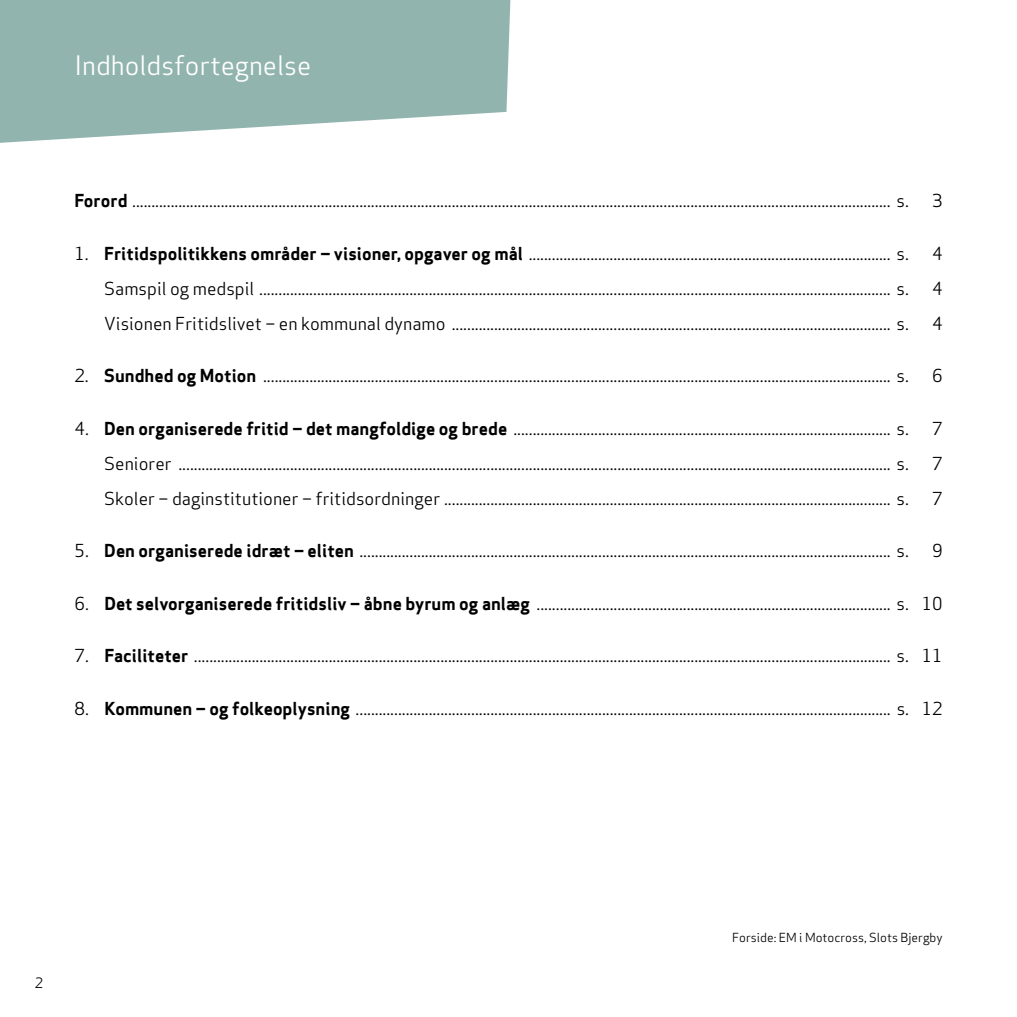
<style>
.page{position:relative;width:1017px;height:1017px;background:#fff}
.page>*{position:absolute;margin:0;border:0;box-sizing:border-box;transform-origin:0 0}
.t1{font:26.25px "Apex Sans Book T";color:#fff}
.t2{font:17.5px "Apex Sans Book T";color:#000}
.t3{font:14px "Apex Sans Book T";color:#000}
.t4{font:12.25px "Apex Sans Book ST";color:#000}
.s1{font-family:"Apex Sans Bold T"}
</style>
<div class="page">
<svg style="left:0;top:0;width:510px;height:143px;background:#9dbcb6"></svg>
<h1 class="t1" style="left:74px;top:49px;width:238px">Indholdsfortegnelse</h1>
<p class="t2" style="left:74px;top:190px;width:836px"><span class="s1">Forord</span> ..................................................................................................................................................................................................... s.</p>
<p class="t2" style="left:932px;top:190px;width:12px">3</p>
<p class="t2" style="left:74px;top:242px;width:836px">1. <span class="s1">Fritidspolitikkens områder – visioner, opgaver og mål</span> .............................................................................................. s.</p>
<p class="t2" style="left:932px;top:242px;width:12px">4</p>
<p class="t2" style="left:104px;top:277px;width:806px">Samspil og medspil .................................................................................................................................................................... s.</p>
<p class="t2" style="left:932px;top:277px;width:12px">4</p>
<p class="t2" style="left:104px;top:312px;width:806px">Visionen Fritidslivet – en kommunal dynamo .................................................................................................................. s.</p>
<p class="t2" style="left:932px;top:312px;width:12px">4</p>
<p class="t2" style="left:74px;top:365px;width:836px">2. <span class="s1">Sundhed og Motion</span> ................................................................................................................................................................... s.</p>
<p class="t2" style="left:932px;top:365px;width:12px">6</p>
<p class="t2" style="left:74px;top:417px;width:836px">4. <span class="s1">Den organiserede fritid – det mangfoldige og brede</span> .................................................................................................. s.</p>
<p class="t2" style="left:932px;top:417px;width:12px">7</p>
<p class="t2" style="left:104px;top:452px;width:806px">Seniorer ......................................................................................................................................................................................... s.</p>
<p class="t2" style="left:932px;top:452px;width:12px">7</p>
<p class="t2" style="left:104px;top:487px;width:806px">Skoler – daginstitutioner – fritidsordninger .................................................................................................................... s.</p>
<p class="t2" style="left:932px;top:487px;width:12px">7</p>
<p class="t2" style="left:75px;top:540px;width:836px">5. <span class="s1">Den organiserede idræt – eliten</span> .......................................................................................................................................... s.</p>
<p class="t2" style="left:932px;top:540px;width:12px">9</p>
<p class="t2" style="left:75px;top:592px;width:870px">6. <span class="s1">Det selvorganiserede fritidsliv – åbne byrum og anlæg</span> ............................................................................................ s. 10</p>
<p class="t2" style="left:75px;top:645px;width:870px">7. <span class="s1">Faciliteter</span> ..................................................................................................................................................................................... s. 11</p>
<p class="t2" style="left:75px;top:697px;width:870px">8. <span class="s1">Kommunen – og folkeoplysning</span> ........................................................................................................................................... s. 12</p>
<p class="t3" style="left:35px;top:974px;width:10px">2</p>
<p class="t4" style="left:732px;top:930px;width:212px">Forside: EM i Motocross, Slots Bjergby</p>
</div>
